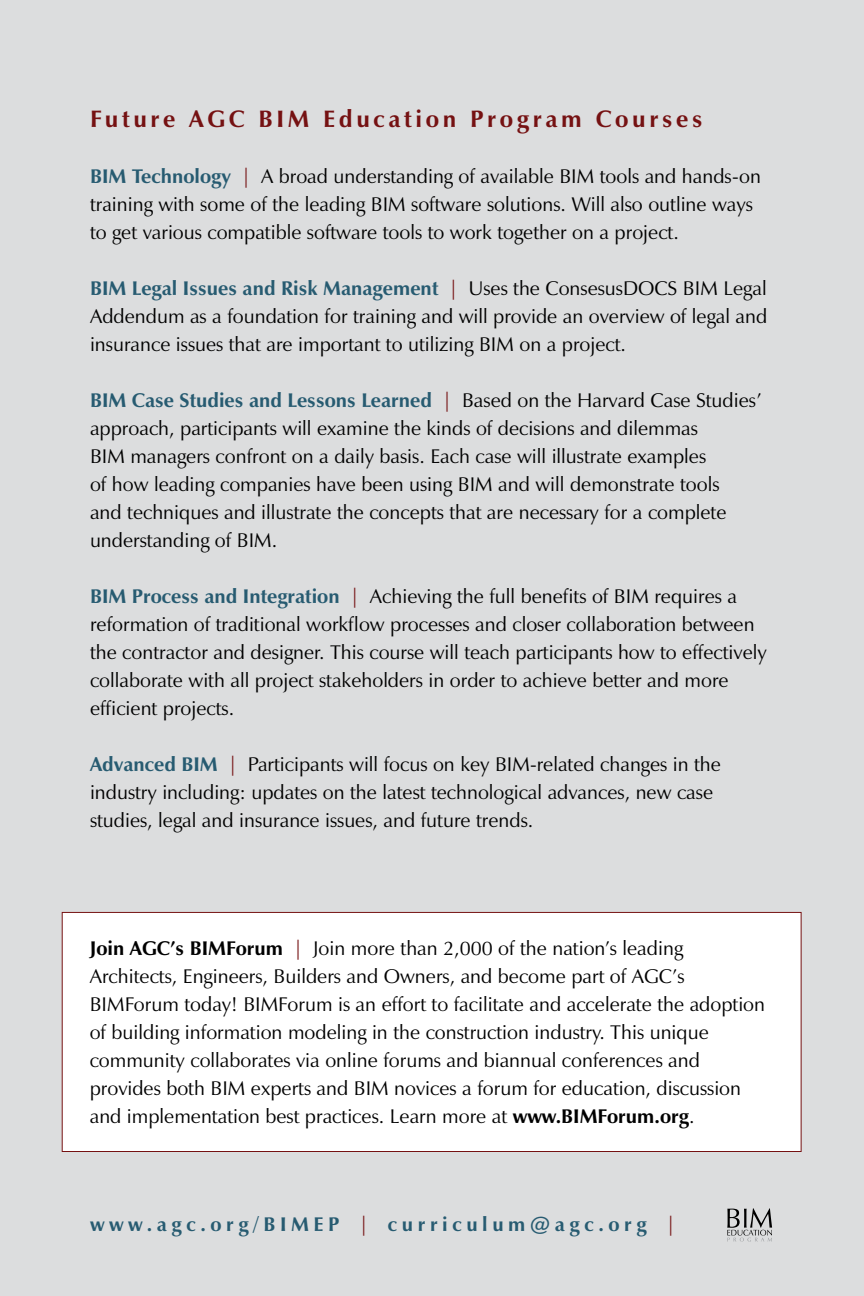
<style>
.page{position:relative;width:864px;height:1296px;background:#dcddde}
.page>*{position:absolute;margin:0;border:0;box-sizing:border-box;transform-origin:0 0}
.t1{font:700 24px "Zapf Humanist 601 BT";letter-spacing:.15em;color:#751112}
.t2{font:20px/28px "Zapf Humanist 601 BT";color:#000}
.t3{font:700 20px "Zapf Humanist 601 BT";letter-spacing:.23em;color:#275b71}
.s1{font-weight:700;color:#275b71}
.s2{color:#751112}
.s3{font-weight:700}
.s4{font-weight:400;color:#751112}
</style>
<div class="page">
<svg style="left:727px;top:1208px;width:45px;height:34px"></svg>
<div style="left:62px;top:912px;width:739px;height:240px;background:#fff"></div>
<div style="left:62px;top:912px;width:740px;height:240px;border:1px solid #751112"></div>
<p class="t1" style="left:90px;top:104px;width:614px">Future AGC BIM Education Program Courses</p>
<p class="t2" style="left:90px;top:162px;width:672px"><span class="s1">BIM Technology</span> <span class="s2">|</span> A broad understanding of available BIM tools and hands-on training with some of the leading BIM software solutions. Will also outline ways to get various compatible software tools to work together on a project.</p>
<p class="t2" style="left:90px;top:274px;width:679px;text-align:justify"><span class="s1">BIM Legal Issues and Risk Management</span> <span class="s2">|</span> Uses the ConsesusDOCS BIM Legal Addendum as a foundation for training and will provide an overview of legal and insurance issues that are important to utilizing BIM on a project.</p>
<p class="t2" style="left:90px;top:386px;width:673px"><span class="s1">BIM Case Studies and Lessons Learned</span> <span class="s2">|</span> Based on the Harvard Case Studies’ approach, participants will examine the kinds of decisions and dilemmas<br>BIM managers confront on a daily basis. Each case will illustrate examples<br>of how leading companies have been using BIM and will demonstrate tools<br>and techniques and illustrate the concepts that are necessary for a complete understanding of BIM.</p>
<p class="t2" style="left:90px;top:582px;width:678px"><span class="s1">BIM Process and Integration</span> <span class="s2">|</span> Achieving the full benefits of BIM requires a reformation of traditional workflow processes and closer collaboration between the contractor and designer. This course will teach participants how to effectively collaborate with all project stakeholders in order to achieve better and more efficient projects.</p>
<p class="t2" style="left:90px;top:750px;width:633px"><span class="s1">Advanced BIM</span> <span class="s2">|</span> Participants will focus on key BIM-related changes in the industry including: updates on the latest technological advances, new case studies, legal and insurance issues, and future trends.</p>
<p class="t2" style="left:90px;top:935px;width:677px"><span class="s3">Join AGC’s BIMForum</span> <span class="s2">|</span> Join more than 2,000 of the nation’s leading Architects, Engineers, Builders and Owners, and become part of AGC’s BIMForum today! BIMForum is an effort to facilitate and accelerate the adoption of building information modeling in the construction industry. This unique community collaborates via online forums and biannual conferences and provides both BIM experts and BIM novices a forum for education, discussion and implementation best practices. Learn more at <span class="s3">www.BIMForum.org</span>.</p>
<p class="t3" style="left:90px;top:1212px;width:587px">www.agc.org/BIMEP <span class="s4">|</span> curriculum@agc.org <span class="s4">|</span></p>
</div>
